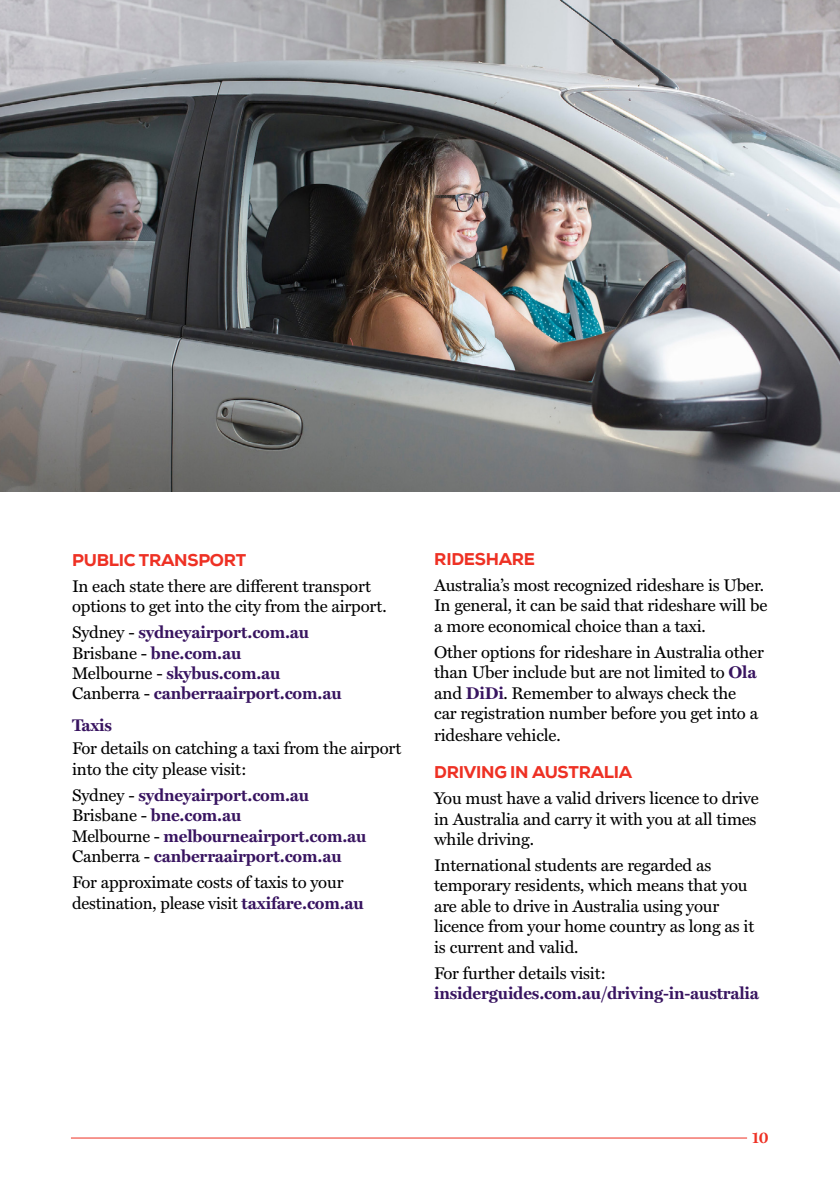
<style>
.page{position:relative;width:840px;height:1191px;background:#fff}
.page>*{position:absolute;margin:0;border:0;box-sizing:border-box;transform-origin:0 0}
.t1{font:17px/20.4px "Miller Text";letter-spacing:-.01em;color:#000}
.t2{font:700 17px/20.4px "Miller Text";letter-spacing:-.01em;color:#381460}
.t3{font:800 17px "Nexa";letter-spacing:-.015em;color:#ee3124}
.t4{font:700 15px "Miller Text";color:#ee3124}
.s1{font-weight:400;color:#000}
.s2{font-weight:700;color:#381460}
</style>
<div class="page">
<hr style="left:71px;top:1137px;width:675px;height:1px;background:#ee3124">
<img style="left:0;top:0;width:839px;height:492px">
<p class="t3" style="left:72px;top:549px;width:175px">PUBLIC TRANSPORT</p>
<p class="t1" style="left:72px;top:574px;width:316px">In each state there are different transport options to get into the city from the airport.</p>
<p class="t2" style="left:72px;top:621px;width:271px"><span class="s1">Sydney -</span> sydneyairport.com.au<br><span class="s1">Brisbane -</span> bne.com.au<br><span class="s1">Melbourne -</span> skybus.com.au<br><span class="s1">Canberra -</span> canberraairport.com.au</p>
<p class="t2" style="left:72px;top:714px;width:42px">Taxis</p>
<p class="t1" style="left:72px;top:737px;width:331px">For details on catching a taxi from the airport into the city please visit:</p>
<p class="t2" style="left:72px;top:784px;width:296px"><span class="s1">Sydney -</span> sydneyairport.com.au<br><span class="s1">Brisbane -</span> bne.com.au<br><span class="s1">Melbourne -</span> melbourneairport.com.au<br><span class="s1">Canberra -</span> canberraairport.com.au</p>
<p class="t1" style="left:72px;top:871px;width:293px">For approximate costs of taxis to your destination, please visit <span class="s2">taxifare.com.au</span></p>
<p class="t3" style="left:434px;top:548px;width:102px">RIDESHARE</p>
<p class="t1" style="left:434px;top:573px;width:334px">Australia’s most recognized rideshare is Uber.<br>In general, it can be said that rideshare will be a more economical choice than a taxi.</p>
<p class="t1" style="left:434px;top:640px;width:331px">Other options for rideshare in Australia other than Uber include but are not limited to <span class="s2">Ola </span>and <span class="s2">DiDi</span>. Remember to always check the<br>car registration number before you get into a rideshare vehicle.</p>
<p class="t3" style="left:434px;top:761px;width:199px">DRIVING IN AUSTRALIA</p>
<p class="t1" style="left:434px;top:787px;width:326px">You must have a valid drivers licence to drive in Australia and carry it with you at all times while driving.</p>
<p class="t1" style="left:434px;top:853px;width:321px">International students are regarded as temporary residents, which means that you are able to drive in Australia using your licence from your home country as long as it is current and valid.</p>
<p class="t1" style="left:434px;top:961px;width:173px">For further details visit:</p>
<p class="t2" style="left:434px;top:982px;width:326px">insiderguides.com.au/driving-in-australia</p>
<p class="t4" style="left:751px;top:1125px;width:18px">10</p>
</div>
